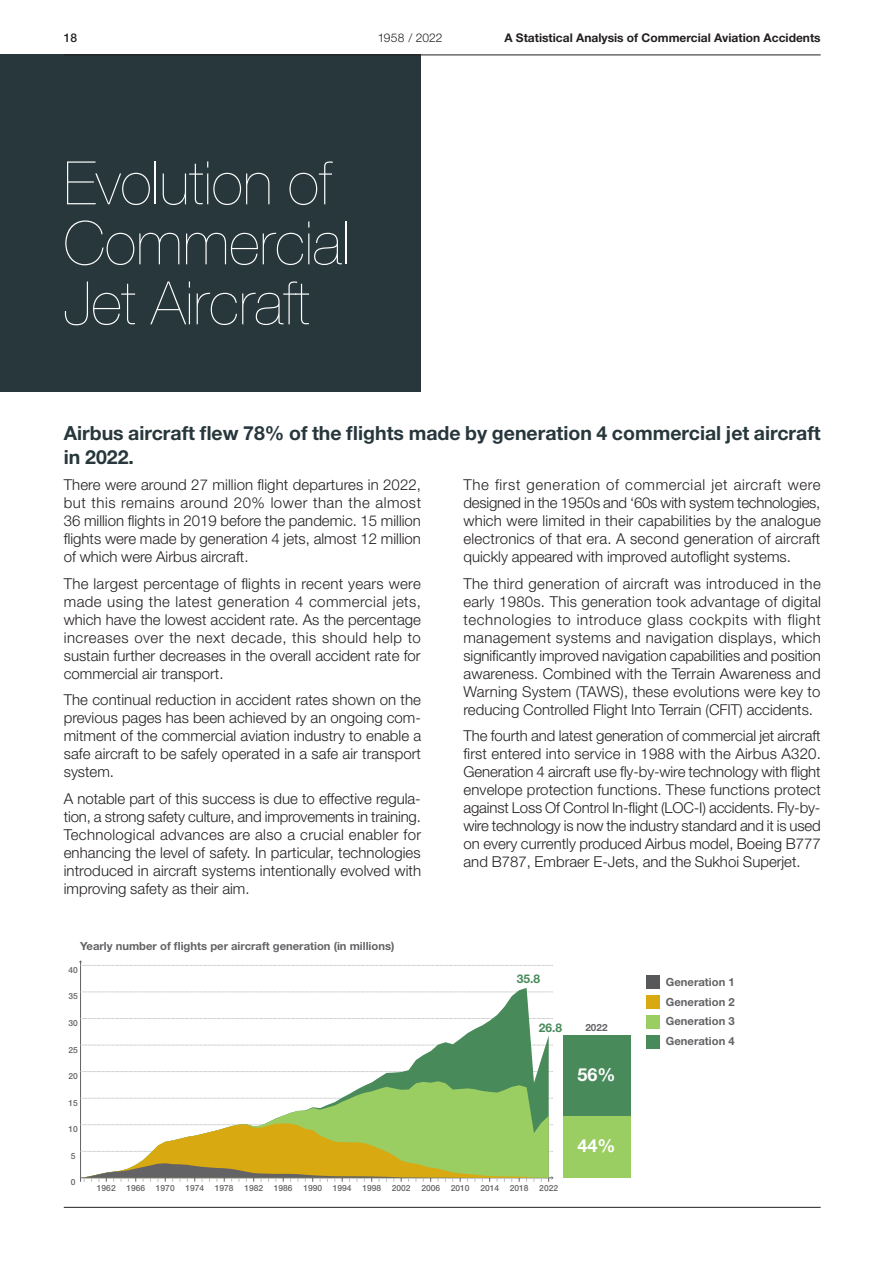
<style>
.page{position:relative;width:893px;height:1263px;background:#fff}
.page>*{position:absolute;margin:0;border:0;box-sizing:border-box;transform-origin:0 0}
.t1{font:200 60px/60px "Helvetica Neue LT Std";color:#fff}
.t2{font:700 19.5px/23.4px "Helvetica Neue LT Std";color:#27373c}
.t3{font:700 18px "Helvetica Neue LT Std";color:#fff}
.t4{font:300 15px/18px "Helvetica Neue LT Std";color:#231f20;text-align:justify}
.t5{font:700 12px "Helvetica Neue LT Std";color:#231f20}
.t6{font:300 12px "Helvetica Neue LT Std";letter-spacing:.01em;color:#231f20}
.t7{font:700 12px "Helvetica Neue LT Std";color:#488a5a}
.t8{font:500 12px "Helvetica Neue LT Std";color:#231f20}
.t9{font:700 11.25px/19.8px "Helvetica Neue LT Std";color:#636366}
.t10{font:700 9.9px "Helvetica Neue LT Std";color:#636366}
.t11{font:500 8.4px "Helvetica Neue LT Std";color:#636366}
</style>
<div class="page">
<div style="left:0;top:55px;width:421px;height:337px;background:#27373c"></div>
<div style="left:646px;top:995px;width:14px;height:14px;background:#d9a911"></div>
<div style="left:646px;top:975px;width:14px;height:14px;background:#57585a"></div>
<div style="left:646px;top:1015px;width:14px;height:14px;background:#9acd62"></div>
<div style="left:646px;top:1035px;width:14px;height:13px;background:#488a5a"></div>
<hr style="left:80px;top:961px;width:1px;height:217px;background:#636366">
<svg style="left:79px;top:960px;width:474px;height:6px"></svg>
<svg style="left:84px;top:988px;width:465px;height:93px"></svg>
<svg style="left:80px;top:1081px;width:474px;height:101px"></svg>
<div style="left:563px;top:1116px;width:67px;height:62px;background:#9acd62"></div>
<div style="left:563px;top:1035px;width:67px;height:81px;background:#488a5a"></div>
<hr style="left:64px;top:55px;width:757px;height:1px;background:#231f20">
<hr style="left:64px;top:1207px;width:757px;height:1px;background:#231f20">
<p class="t8" style="left:64px;top:31px;width:15px">18</p>
<p class="t6" style="left:378px;top:31px;width:66px">1958 / 2022</p>
<p class="t5" style="left:504px;top:31px;width:318px">A Statistical Analysis of Commercial Aviation Accidents</p>
<h1 class="t1" style="left:64px;top:153px;width:287px">Evolution of<br>Commercial<br>Jet Aircraft</h1>
<h2 class="t2" style="left:64px;top:421px;width:758px">Airbus aircraft flew 78% of the flights made by generation 4 commercial jet aircraft in 2022.</h2>
<p class="t4" style="left:64px;top:476px;width:359px">There were around 27 million flight departures in 2022, but this remains around 20% lower than the almost 36 million flights in 2019 before the pandemic. 15 million flights were made by generation 4 jets, almost 12 million of which were Airbus aircraft.</p>
<p class="t4" style="left:64px;top:574px;width:359px">The largest percentage of flights in recent years were made using the latest generation 4 commercial jets, which have the lowest accident rate. As the percentage increases over the next decade, this should help to sustain further decreases in the overall accident rate for commercial air transport.</p>
<p class="t4" style="left:64px;top:691px;width:359px">The continual reduction in accident rates shown on the previous pages has been achieved by an ongoing com&shy;mitment of the commercial aviation industry to enable a safe aircraft to be safely operated in a safe air transport system.</p>
<p class="t4" style="left:64px;top:789px;width:359px">A notable part of this success is due to effective regula&shy;tion, a strong safety culture, and improvements in training.<br>Technological advances are also a crucial enabler for enhancing the level of safety. In particular, technologies introduced in aircraft systems intentionally evolved with improving safety as their aim.</p>
<p class="t4" style="left:463px;top:476px;width:359px">The first generation of commercial jet aircraft were designed in the 1950s and ‘60s with system technologies, which were limited in their capabilities by the analogue electronics of that era. A second generation of aircraft quickly appeared with improved autoflight systems.</p>
<p class="t4" style="left:463px;top:574px;width:359px">The third generation of aircraft was introduced in the early 1980s. This generation took advantage of digital technologies to introduce glass cockpits with flight management systems and navigation displays, which significantly improved navigation capabilities and position awareness. Combined with the Terrain Awareness and Warning System (TAWS), these evolutions were key to reducing Controlled Flight Into Terrain (CFIT) accidents.</p>
<p class="t4" style="left:463px;top:727px;width:359px">The fourth and latest generation of commercial jet aircraft first entered into service in 1988 with the Airbus A320.<br>Generation 4 aircraft use fly-by-wire technology with flight envelope protection functions. These functions protect against Loss Of Control In-flight (LOC-I) accidents. Fly-by&shy;wire technology is now the industry standard and it is used on every currently produced Airbus model, Boeing B777 and B787, Embraer E-Jets, and the Sukhoi Superjet.</p>
<p class="t9" style="left:80px;top:935px;width:316px">Yearly number of flights per aircraft generation (in millions)</p>
<p class="t11" style="left:68px;top:965px;width:11px">40</p>
<p class="t11" style="left:68px;top:991px;width:11px">35</p>
<p class="t11" style="left:68px;top:1018px;width:11px">30</p>
<p class="t11" style="left:68px;top:1044px;width:11px">25</p>
<p class="t11" style="left:68px;top:1071px;width:11px">20</p>
<p class="t11" style="left:68px;top:1098px;width:11px">15</p>
<p class="t11" style="left:68px;top:1124px;width:11px">10</p>
<p class="t11" style="left:71px;top:1151px;width:6px">5</p>
<p class="t7" style="left:517px;top:972px;width:25px">35.8</p>
<p class="t7" style="left:539px;top:1020px;width:25px">26.8</p>
<p class="t11" style="left:71px;top:1177px;width:6px">0</p>
<p class="t11" style="left:97px;top:1183px;width:20px">1962</p>
<p class="t11" style="left:126px;top:1183px;width:20px">1966</p>
<p class="t11" style="left:156px;top:1183px;width:20px">1970</p>
<p class="t11" style="left:185px;top:1183px;width:20px">1974</p>
<p class="t11" style="left:215px;top:1183px;width:20px">1978</p>
<p class="t11" style="left:244px;top:1183px;width:20px">1982</p>
<p class="t11" style="left:274px;top:1183px;width:20px">1986</p>
<p class="t11" style="left:303px;top:1183px;width:20px">1990</p>
<p class="t11" style="left:333px;top:1183px;width:20px">1994</p>
<p class="t11" style="left:362px;top:1183px;width:20px">1998</p>
<p class="t11" style="left:392px;top:1183px;width:20px">2002</p>
<p class="t11" style="left:421px;top:1183px;width:20px">2006</p>
<p class="t11" style="left:451px;top:1183px;width:20px">2010</p>
<p class="t11" style="left:480px;top:1183px;width:20px">2014</p>
<p class="t11" style="left:510px;top:1183px;width:20px">2018</p>
<p class="t11" style="left:539px;top:1183px;width:20px">2022</p>
<p class="t10" style="left:585px;top:1022px;width:24px">2022</p>
<p class="t3" style="left:578px;top:1063px;width:40px">56%</p>
<p class="t3" style="left:578px;top:1135px;width:40px">44%</p>
<p class="t9" style="left:666px;top:971px;width:70px">Generation 1</p>
<p class="t9" style="left:666px;top:1011px;width:70px">Generation 3<br>Generation 4</p>
<p class="t9" style="left:666px;top:991px;width:70px">Generation 2</p>
</div>
